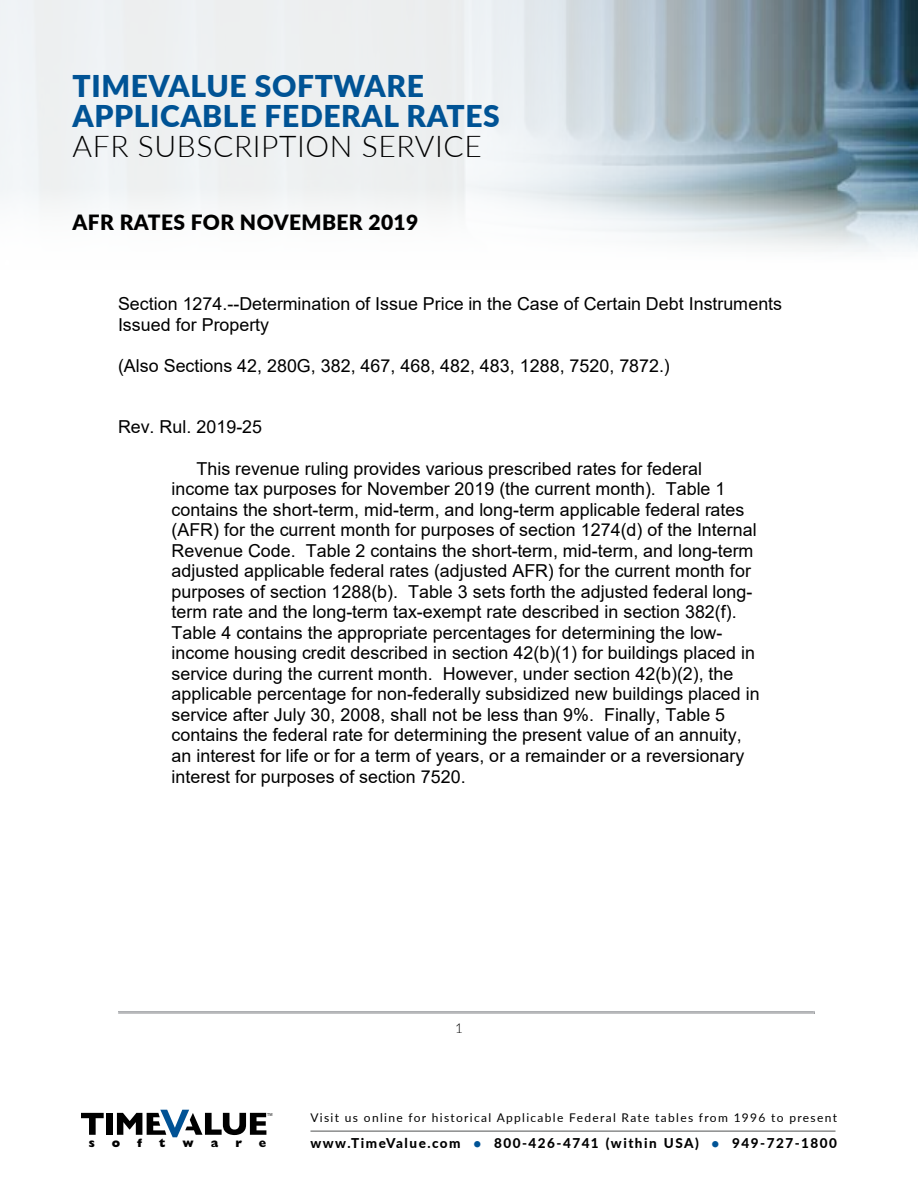
<style>
.page{position:relative;width:918px;height:1188px;background:#fff}
.page>*{position:absolute;margin:0;border:0;box-sizing:border-box;transform-origin:0 0}
.t1{font:900 30px/30px "Lato";letter-spacing:.02em;color:#005395}
.t2{font:300 30px "Lato";letter-spacing:.02em;color:#000}
.t3{font:900 21px "Lato";letter-spacing:.02em;color:#000}
.t4{font:17.85px/20.5px "Arial";letter-spacing:.005em;color:#000}
.t5{font:800 13.5px "Lato";letter-spacing:.11em;color:#000}
.t6{font:300 13.5px "Lato";color:#000}
.t7{font:800 12.15px "Gill Sans";color:#000}
.t8{font:12px "Lato";letter-spacing:.11em;color:#000}
.t9{font:300 7.2px "Gill Sans";color:#000}
.s1{color:#005395}
</style>
<div class="page">
<hr style="left:118px;top:1011px;width:696px;height:2px;background:#949699">
<hr style="left:118px;top:1011px;width:696px;height:1px;background:#adafb2">
<hr style="left:118px;top:1013px;width:696px;height:1px;background:#e5e6e7">
<svg style="left:0;top:0;width:918px;height:252px;fill:#edeff0"></svg>
<hr style="left:310px;top:1131px;width:526px;height:1px;background:#515353">
<svg style="left:81px;top:1113px;width:23px;height:22px"></svg>
<div style="left:107px;top:1113px;width:6px;height:22px;background:#000"></div>
<svg style="left:117px;top:1110px;width:149px;height:27px"></svg>
<h1 class="t1" style="left:73px;top:70px;width:429px">TIMEVALUE SOFTWARE<br>APPLICABLE FEDERAL RATES</h1>
<h1 class="t2" style="left:73px;top:126px;width:411px">AFR SUBSCRIPTION SERVICE</h1>
<p class="t3" style="left:73px;top:206px;width:347px">AFR RATES FOR NOVEMBER 2019</p>
<p class="t4" style="left:118px;top:294px;width:666px">Section 1274.--Determination of Issue Price in the Case of Certain Debt Instruments<br>Issued for Property</p>
<p class="t4" style="left:118px;top:355px;width:553px">(Also Sections 42, 280G, 382, 467, 468, 482, 483, 1288, 7520, 7872.)</p>
<p class="t4" style="left:118px;top:417px;width:145px">Rev. Rul. 2019-25</p>
<p class="t4" style="left:171px;top:458px;width:590px;text-indent:25px">This revenue ruling provides various prescribed rates for federal income tax purposes for November 2019 (the current month). Table 1 contains the short-term, mid-term, and long-term applicable federal rates (AFR) for the current month for purposes of section 1274(d) of the Internal Revenue Code. Table 2 contains the short-term, mid-term, and long-term adjusted applicable federal rates (adjusted AFR) for the current month for purposes of section 1288(b). Table 3 sets forth the adjusted federal long&shy;term rate and the long-term tax-exempt rate described in section 382(f).<br>Table 4 contains the appropriate percentages for determining the low&shy;income housing credit described in section 42(b)(1) for buildings placed in service during the current month. However, under section 42(b)(2), the applicable percentage for non-federally subsidized new buildings placed in service after July 30, 2008, shall not be less than 9%. Finally, Table 5 contains the federal rate for determining the present value of an annuity, an interest for life or for a term of years, or a remainder or a reversionary interest for purposes of section 7520.</p>
<p class="t9" style="left:266px;top:1111px;width:8px">™</p>
<p class="t6" style="left:455px;top:1018px;width:9px">1</p>
<p class="t8" style="left:310px;top:1109px;width:528px">Visit us online for historical Applicable Federal Rate tables from 1996 to present</p>
<p class="t7" style="left:89px;top:1136px;width:8px">s</p>
<p class="t7" style="left:112px;top:1136px;width:10px">o</p>
<p class="t7" style="left:137px;top:1136px;width:7px">f</p>
<p class="t7" style="left:159px;top:1136px;width:8px">t</p>
<p class="t7" style="left:183px;top:1136px;width:13px">w</p>
<p class="t7" style="left:211px;top:1136px;width:9px">a</p>
<p class="t7" style="left:235px;top:1136px;width:8px">r</p>
<p class="t7" style="left:259px;top:1136px;width:9px">e</p>
<p class="t5" style="left:310px;top:1133px;width:528px">www.TimeValue.com <span class="s1">•</span> 800-426-4741 (within USA) <span class="s1">•</span> 949-727-1800</p>
</div>
